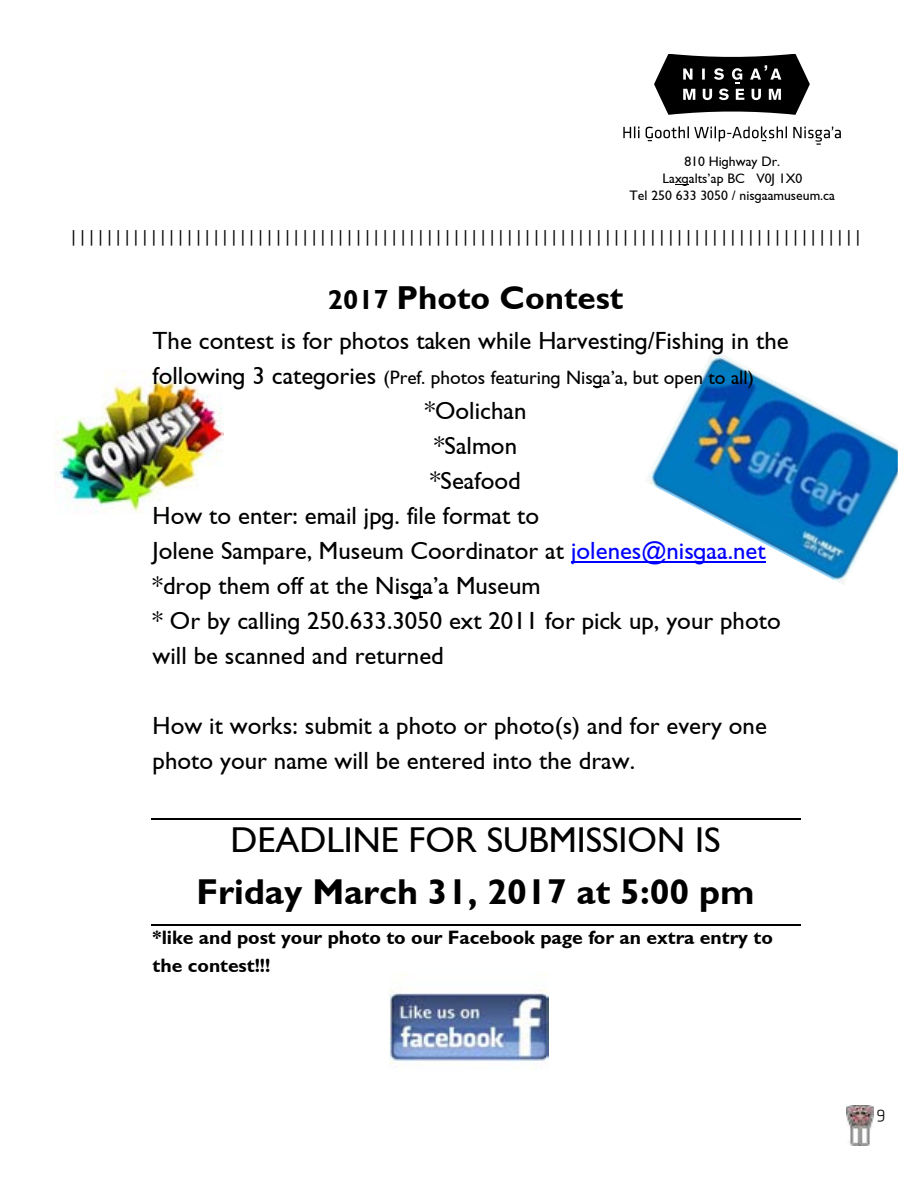
<style>
.page{position:relative;width:918px;height:1188px;background:#fff}
.page>*{position:absolute;margin:0;border:0;box-sizing:border-box;transform-origin:0 0}
.t1{font:36px "Nisga'a Haast Bold A";color:#000}
.t2{font:36px "Nisga'a Haast Normal AAA";color:#000}
.t3{font:33.15px "Nisga'a Haast Bold A";color:#000}
.t4{font:24.9px/35px "Nisga'a Haast Normal AAA";color:#000}
.t5{font:19.35px/28px "Nisga'a Haast Bold A";color:#000}
.t6{font:19.35px "Nisga'a Haast Normal AAA";color:#000}
.t7{font:300 18px "Klavika";color:#000}
.t8{font:16.5px "Arial";color:#000}
.t9{font:13.8px/17px "Nisga'a Haast Normal AAA";color:#000;text-align:center}
.s1{font-size:27.6px}
.s2{font-size:24.9px}
.s3{color:#00f}
</style>
<div class="page">
<img style="left:54px;top:370px;width:169px;height:143px">
<img style="left:390px;top:973px;width:159px;height:96px">
<img style="left:646px;top:349px;width:252px;height:236px">
<svg style="left:675px;top:184px;width:14px;height:1px"></svg>
<hr style="left:571px;top:561px;width:195px;height:2px;background:#00f">
<svg style="left:410px;top:596px;width:12px;height:2px"></svg>
<hr style="left:151px;top:818px;width:650px;height:2px;background:#000">
<hr style="left:151px;top:924px;width:650px;height:2px;background:#000">
<svg style="left:623px;top:126px;width:218px;height:19px"></svg>
<svg style="left:654px;top:54px;width:156px;height:61px"></svg>
<img style="left:847px;top:1105px;width:27px;height:41px">
<p class="t9" style="left:630px;top:153px;width:207px">810 Highway Dr.<br>Laxgalts’ap BC V0J 1X0<br>Tel 250 633 3050 / nisgaamuseum.ca</p>
<p class="t8" style="left:72px;top:225px;width:790px">| | | | | | | | | | | | | | | | | | | | | | | | | | | | | | | | | | | | | | | | | | | | | | | | | | | | | | | | | | | | | | || | | | | | | | | || | | | | | | || | | | | | | |</p>
<h2 class="t3" style="left:328px;top:278px;width:297px"><span class="s1">2017</span> Photo Contest</h2>
<p class="t4" style="left:153px;top:324px;width:638px">The contest is for photos taken while Harvesting/Fishing in the</p>
<p class="t6" style="left:153px;top:366px;width:603px"><span class="s2">following 3 categories</span> (Pref. photos featuring Nisga’a, but open to all)</p>
<p class="t4" style="left:425px;top:394px;width:103px">*Oolichan</p>
<p class="t4" style="left:434px;top:429px;width:84px">*Salmon</p>
<p class="t4" style="left:430px;top:464px;width:92px">*Seafood</p>
<p class="t4" style="left:153px;top:499px;width:388px">How to enter: email jpg. file format to</p>
<p class="t4" style="left:153px;top:534px;width:615px">Jolene Sampare, Museum Coordinator at <span class="s3">jolenes@nisgaa.net</span></p>
<p class="t4" style="left:153px;top:569px;width:389px">*drop them off at the Nisga’a Museum</p>
<p class="t4" style="left:153px;top:604px;width:630px">* Or by calling 250.633.3050 ext 2011 for pick up, your photo</p>
<p class="t4" style="left:153px;top:639px;width:293px">will be scanned and returned</p>
<p class="t4" style="left:153px;top:709px;width:616px">How it works: submit a photo or photo(s) and for every one photo your name will be entered into the draw.</p>
<h1 class="t2" style="left:230px;top:820px;width:492px">DEADLINE FOR SUBMISSION IS</h1>
<h1 class="t1" style="left:197px;top:871px;width:560px">Friday March 31, 2017 at 5:00 pm</h1>
<p class="t5" style="left:153px;top:924px;width:622px">*like and post your photo to our Facebook page for an extra entry to the contest!!!</p>
<p class="t7" style="left:876px;top:1102px;width:11px">9</p>
</div>
